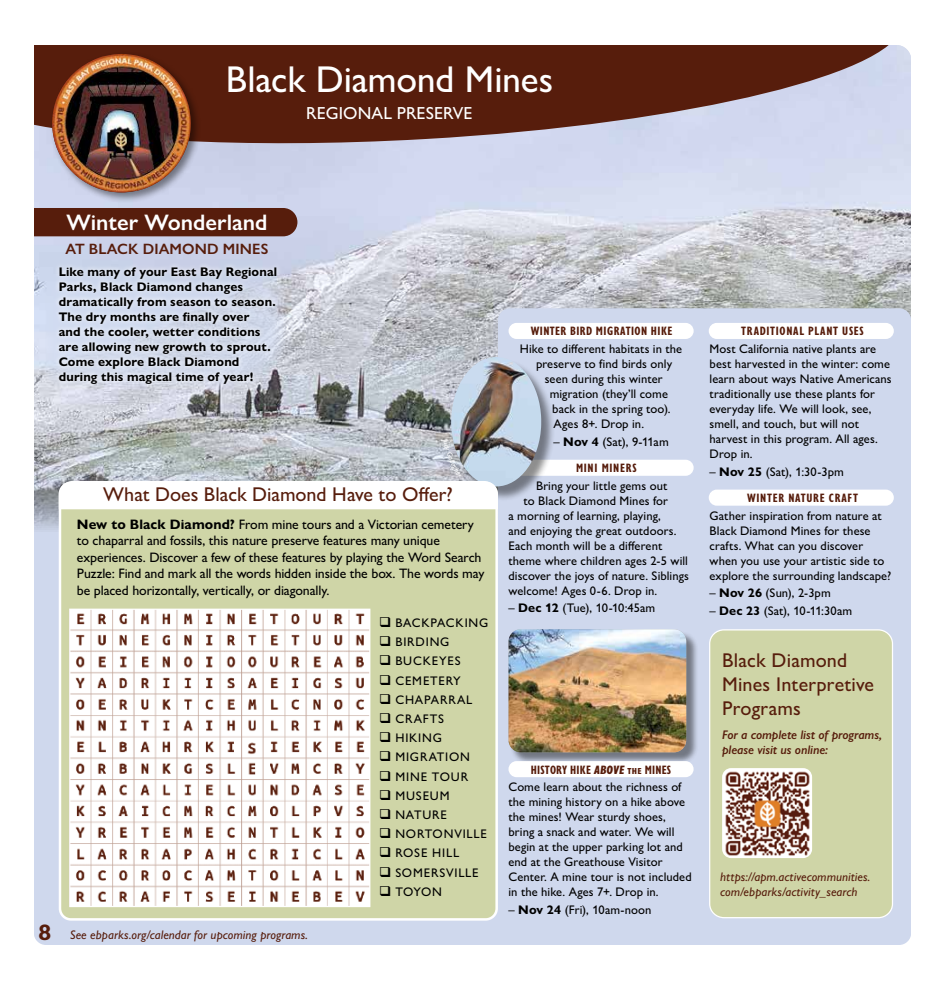
<style>
.page{position:relative;width:945px;height:990px;background:#fff}
.page>*{position:absolute;margin:0;border:0;box-sizing:border-box;transform-origin:0 0}
.t1{font:500 37.5px "Gill Sans Nova";color:#fff}
.t2{font:600 22.5px "Gill Sans Nova";color:#fff}
.t3{font:500 20px/24px "Gill Sans Nova";letter-spacing:.005em;color:#571d0c}
.t4{font:500 17.5px "Gill Sans Nova";letter-spacing:.005em;color:#fff}
.t5{font:600 15px "Gill Sans Nova";letter-spacing:.01em;color:#571d0c}
.t6{font:500 13.75px/16.5px "Gill Sans Nova";letter-spacing:-.01em;color:#000}
.t7{font:500 12.5px/15px "Gill Sans Nova";letter-spacing:.005em;color:#000}
.t8{font:700 12.5px/15px "Gill Sans Nova";letter-spacing:.01em;color:#000}
.t9{font:italic 500 12.5px/15px "Gill Sans Nova";letter-spacing:.005em;color:#571d0c}
.t10{font:500 12.5px "Gill Sans Nova";letter-spacing:.065em;color:#000}
.t11{font:700 condensed 12.5px/26.2px "Gill Sans Nova";letter-spacing:.055em;color:#571d0c}
.t12{font:italic 600 12.5px/15px "Gill Sans Nova";letter-spacing:-.005em;color:#571d0c}
.t13{font:700 condensed 12.5px "Gill Sans Nova";letter-spacing:.035em;color:#571d0c}
.t14{font:500 12.5px "Gill Sans Nova";letter-spacing:.06em;color:#000}
.t15{font:500 12.5px "Gill Sans Nova";letter-spacing:.07em;color:#000}
.s1{font-weight:700}
.s2{font-weight:700;font-style:normal;font-size:22.5px}
.s3{font-weight:700;font-stretch:condensed;color:#571d0c}
.s4{font-weight:800;font-style:italic;font-stretch:condensed;color:#571d0c}
.s5{font-weight:500;font-stretch:normal;color:#000}
.s6{font-stretch:normal;color:#000}
</style>
<div class="page">
<img style="left:34px;top:48px;width:877px;height:429px">
<div style="left:34px;top:468px;width:877px;height:477px;background:#cfd8ed;border-radius:12px"></div>
<div style="left:498px;top:308px;width:413px;height:329px;background:#cfd8ed;border-radius:12px"></div>
<div style="left:34px;top:208px;width:263px;height:28px;background:#571d0c"></div>
<svg style="left:34px;top:45px;width:871px;height:104px;fill:#571d0c"></svg>
<div style="left:710px;top:630px;width:182px;height:288px;background:#cfd5a7;border-radius:14px"></div>
<div style="left:709px;top:629px;width:184px;height:289px;border:1px solid #fff;border-radius:14px"></div>
<img style="left:722px;top:768px;width:90px;height:90px">
<div style="left:510px;top:630px;width:189px;height:135px;background:#000;opacity:.45"></div>
<img style="left:509px;top:629px;width:177px;height:123px">
<svg style="left:45px;top:275px;width:241px;height:112px"></svg>
<svg style="left:54px;top:262px;width:227px;height:127px;fill:#d7deee"></svg>
<div style="left:49px;top:51px;width:152px;height:152px;background:#000;opacity:.45"></div>
<img style="left:52px;top:54px;width:139px;height:138px">
<div style="left:509px;top:460px;width:185px;height:16px;background:#fff;border-radius:8px"></div>
<div style="left:509px;top:323px;width:185px;height:16px;background:#fff;border-radius:8px"></div>
<div style="left:709px;top:323px;width:185px;height:16px;background:#fff;border-radius:8px"></div>
<div style="left:709px;top:490px;width:185px;height:16px;background:#fff;border-radius:8px"></div>
<div style="left:509px;top:761px;width:185px;height:16px;background:#fff;border-radius:8px"></div>
<div style="left:452px;top:359px;width:103px;height:143px;background:#000;opacity:.45"></div>
<img style="left:451px;top:357px;width:90px;height:129px">
<div style="left:60px;top:483px;width:437px;height:436px;background:#cfd5a7;border-radius:11px"></div>
<img style="left:71px;top:611px;width:297px;height:294px">
<div style="left:69px;top:609px;width:301px;height:298px;border:1px solid #fff"></div>
<img style="left:246px;top:762px;width:8px;height:13px">
<div style="left:244px;top:760px;width:12px;height:17px;border:1px solid #fff"></div>
<img style="left:246px;top:741px;width:11px;height:13px">
<div style="left:244px;top:739px;width:15px;height:17px;border:1px solid #fff"></div>
<svg style="left:59px;top:437px;width:439px;height:72px"></svg>
<h1 class="t1" style="left:226px;top:57px;width:329px">Black Diamond Mines</h1>
<h3 class="t4" style="left:306px;top:102px;width:168px">REGIONAL PRESERVE</h3>
<h2 class="t2" style="left:66px;top:209px;width:203px">Winter Wonderland</h2>
<p class="t5" style="left:66px;top:240px;width:204px">AT BLACK DIAMOND MINES</p>
<p class="t8" style="left:59px;top:264px;width:220px">Like many of your East Bay Regional<br>Parks, Black Diamond changes dramatically from season to season.<br>The dry months are finally over<br>and the cooler, wetter conditions are allowing new growth to sprout.<br>Come explore Black Diamond during this magical time of year!</p>
<h3 class="t3" style="left:103px;top:482px;width:351px">What Does Black Diamond Have to Offer?</h3>
<p class="t6" style="left:77px;top:516px;width:409px"><span class="s1">New to Black Diamond?</span> From mine tours and a Victorian cemetery to chaparral and fossils, this nature preserve features many unique experiences. Discover a few of these features by playing the Word Search Puzzle: Find and mark all the words hidden inside the box. The words may be placed horizontally, vertically, or diagonally.</p>
<p class="t9" style="left:39px;top:927px;width:271px"><span class="s2">8</span> See ebparks.org/calendar for upcoming programs.</p>
<p class="t10" style="left:379px;top:615px;width:111px">❑ BACKPACKING</p>
<p class="t10" style="left:379px;top:634px;width:72px">❑ BIRDING</p>
<p class="t10" style="left:379px;top:654px;width:83px">❑ BUCKEYES</p>
<p class="t14" style="left:379px;top:673px;width:83px">❑ CEMETERY</p>
<p class="t10" style="left:379px;top:692px;width:95px">❑ CHAPARRAL</p>
<p class="t7" style="left:379px;top:711px;width:67px">❑ CRAFTS</p>
<p class="t7" style="left:379px;top:730px;width:65px">❑ HIKING</p>
<p class="t10" style="left:379px;top:750px;width:92px">❑ MIGRATION</p>
<p class="t15" style="left:379px;top:769px;width:91px">❑ MINE TOUR</p>
<p class="t7" style="left:379px;top:788px;width:72px">❑ MUSEUM</p>
<p class="t7" style="left:379px;top:807px;width:70px">❑ NATURE</p>
<p class="t10" style="left:379px;top:826px;width:109px">❑ NORTONVILLE</p>
<p class="t10" style="left:379px;top:846px;width:82px">❑ ROSE HILL</p>
<p class="t10" style="left:379px;top:865px;width:101px">❑ SOMERSVILLE</p>
<p class="t7" style="left:379px;top:884px;width:65px">❑ TOYON</p>
<p class="t13" style="left:531px;top:323px;width:143px">WINTER BIRD MIGRATION HIKE</p>
<p class="t7" style="left:520px;top:341px;width:164px">Hike to different habitats in the</p>
<p class="t7" style="left:536px;top:356px;width:138px">preserve to find birds only</p>
<p class="t7" style="left:545px;top:371px;width:120px">seen during this winter</p>
<p class="t7" style="left:550px;top:386px;width:120px">migration (they’ll come</p>
<p class="t7" style="left:552px;top:401px;width:120px">back in the spring too).</p>
<p class="t7" style="left:554px;top:416px;width:92px">Ages 8+. Drop in.</p>
<p class="t7" style="left:576px;top:428px;width:94px;line-height:26.2px;text-indent:-22px">– <span class="s1">Nov 4</span> (Sat), 9-11am<br><span class="s3">MINI MINERS</span></p>
<p class="t7" style="left:536px;top:478px;width:133px">Bring your little gems out</p>
<p class="t7" style="left:524px;top:493px;width:146px">to Black Diamond Mines for</p>
<p class="t7" style="left:509px;top:508px;width:154px">a morning of learning, playing,</p>
<p class="t7" style="left:509px;top:523px;width:169px">and enjoying the great outdoors.</p>
<p class="t7" style="left:509px;top:538px;width:155px">Each month will be a different</p>
<p class="t7" style="left:509px;top:553px;width:181px">theme where children ages 2-5 will</p>
<p class="t7" style="left:509px;top:568px;width:182px">discover the joys of nature. Siblings</p>
<p class="t7" style="left:509px;top:583px;width:150px">welcome! Ages 0-6. Drop in.</p>
<p class="t7" style="left:509px;top:601px;width:148px">– <span class="s1">Dec 12</span> (Tue), 10-10:45am</p>
<p class="t7" style="left:508px;top:760px;width:175px;line-height:17.8px;text-indent:22px"><span class="s3">HISTORY HIKE</span> <span class="s4">ABOVE</span> <span class="s3">the MINES<br></span>Come learn about the richness of</p>
<p class="t7" style="left:508px;top:794px;width:185px">the mining history on a hike above the mines! Wear sturdy shoes, bring a snack and water. We will begin at the upper parking lot and end at the Greathouse Visitor<br>Center. A mine tour is not included in the hike. Ages 7+. Drop in.</p>
<p class="t7" style="left:508px;top:902px;width:144px">– <span class="s1">Nov 24</span> (Fri), 10am-noon</p>
<p class="t11" style="left:741px;top:318px;width:124px">TRADITIONAL PLANT USES</p>
<p class="t7" style="left:710px;top:341px;width:184px">Most California native plants are best harvested in the winter: come learn about ways Native Americans traditionally use these plants for everyday life. We will look, see, smell, and touch, but will not harvest in this program. All ages.<br>Drop in.</p>
<p class="t11" style="left:747px;top:458px;width:112px;text-indent:-38px"><span class="s5">–</span> <span class="s6">Nov 25</span> <span class="s5">(Sat), 1:30-3pm<br></span>WINTER NATURE CRAFT</p>
<p class="t7" style="left:710px;top:508px;width:183px">Gather inspiration from nature at<br>Black Diamond Mines for these crafts. What can you discover when you use your artistic side to explore the surrounding landscape?</p>
<p class="t7" style="left:710px;top:586px;width:123px">– <span class="s1">Nov 26</span> (Sun), 2-3pm</p>
<p class="t7" style="left:710px;top:603px;width:144px">– <span class="s1">Dec 23</span> (Sat), 10-11:30am</p>
<h3 class="t3" style="left:722px;top:648px;width:154px">Black Diamond<br>Mines Interpretive<br>Programs</h3>
<p class="t12" style="left:722px;top:727px;width:162px">For a complete list of programs, please visit us online:</p>
<p class="t9" style="left:720px;top:869px;width:152px">https://apm.activecommunities. com/ebparks/activity_search</p>
</div>
